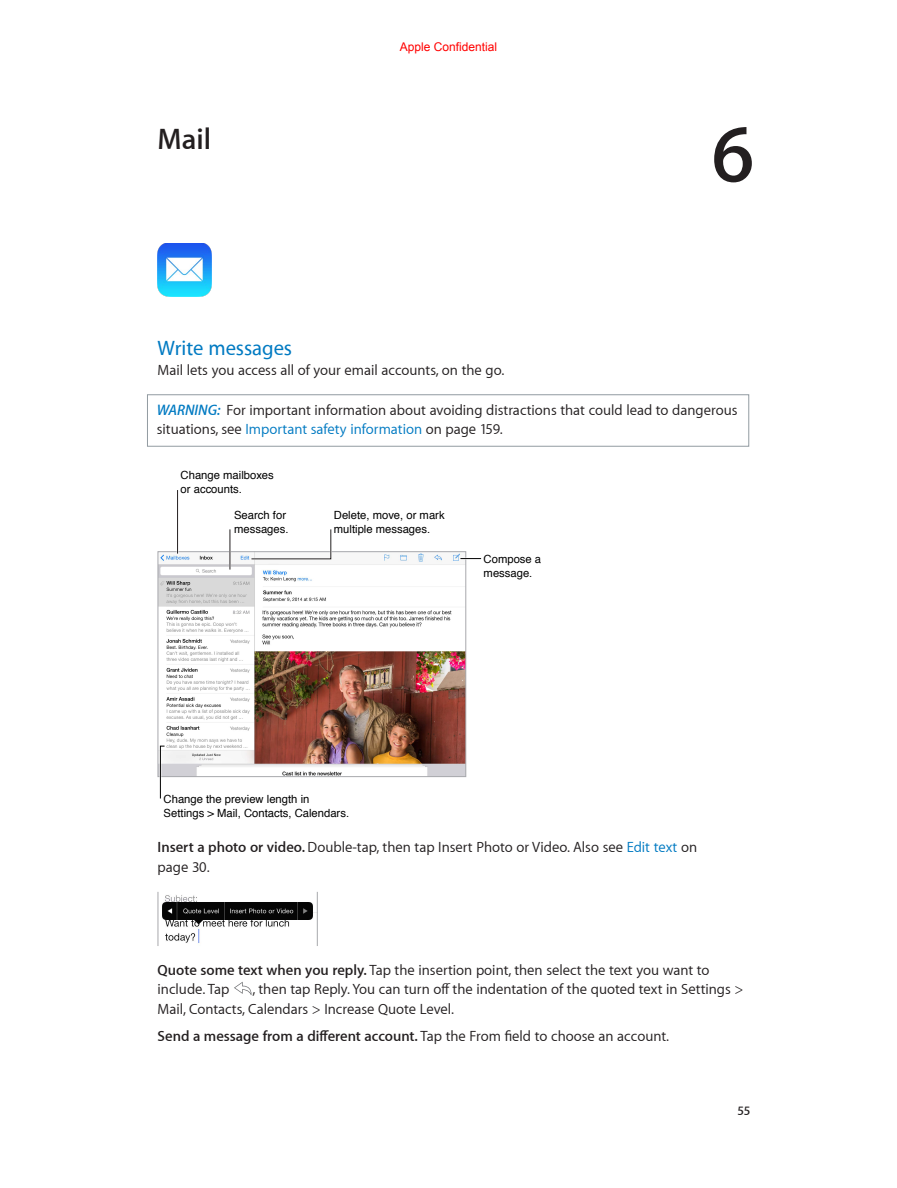
<style>
.page{position:relative;width:897px;height:1188px;background:#fff}
.page>*{position:absolute;margin:0;border:0;box-sizing:border-box;transform-origin:0 0}
.t1{font:600 82.5px "Myriad Set";color:#231f20}
.t2{font:600 30px "Myriad Set";color:#231f20}
.t3{font:500 21px "Myriad Set";color:#007ac2}
.t4{font:15px/19.5px "Myriad Set Text";color:#231f20}
.t5{font:600 15px "Myriad Set";color:#231f20}
.t6{font:600 12.75px "Myriad Set";color:#231f20}
.t7{font:12px "Arial";color:#f00}
.t8{font:11.25px/14.2px "Helvetica";color:#000}
.s1{font-family:"Myriad Set";font-weight:600;font-style:italic;color:#007ac2}
.s2{color:#007ac2}
.s3{font-family:"Myriad Set";font-weight:600}
.s4{font-family:"Myriad Set Text";font-weight:400}
</style>
<div class="page">
<img style="left:158px;top:243px;width:53px;height:54px">
<div style="left:147px;top:394px;width:602px;height:53px;border:1px solid #929ba1"></div>
<img style="left:160px;top:553px;width:304px;height:222px">
<div style="left:158px;top:551px;width:308px;height:226px;border:1px solid #a8a9ad"></div>
<svg style="left:460px;top:558px;width:21px;height:1px"></svg>
<hr style="left:177px;top:490px;width:1px;height:64px;background:#231f20">
<svg style="left:249px;top:529px;width:83px;height:32px"></svg>
<hr style="left:229px;top:529px;width:2px;height:41px;background:#fff">
<hr style="left:229px;top:529px;width:1px;height:41px;background:#231f20">
<svg style="left:158px;top:744px;width:8px;height:55px"></svg>
<img style="left:162px;top:892px;width:155px;height:54px">
<hr style="left:158px;top:892px;width:1px;height:54px;background:#a8a9ad">
<hr style="left:317px;top:892px;width:1px;height:54px;background:#a8a9ad">
<svg style="left:234px;top:982px;width:17px;height:13px"></svg>
<h2 class="t2" style="left:158px;top:120px;width:55px">Mail</h2>
<p class="t7" style="left:399px;top:39px;width:99px">Apple Confidential</p>
<h1 class="t1" style="left:711px;top:102px;width:44px">6</h1>
<h3 class="t3" style="left:158px;top:335px;width:136px">Write messages</h3>
<p class="t4" style="left:158px;top:360px;width:348px">Mail lets you access all of your email accounts, on the go.</p>
<p class="t4" style="left:157px;top:400px;width:582px"><span class="s1">WARNING:</span> For important information about avoiding distractions that could lead to dangerous situations, see <span class="s2">Important safety information</span> on page 159.</p>
<p class="t8" style="left:181px;top:468px;width:95px">Change mailboxes or accounts.</p>
<p class="t8" style="left:234px;top:508px;width:56px">Search for messages.</p>
<p class="t8" style="left:334px;top:508px;width:112px">Delete, move, or mark multiple messages.</p>
<p class="t8" style="left:483px;top:552px;width:59px">Compose a message.</p>
<p class="t8" style="left:164px;top:792px;width:187px">Change the preview length in<br>Settings &gt; Mail, Contacts, Calendars.</p>
<p class="t4" style="left:158px;top:837px;width:541px"><span class="s3">Insert a photo or video.</span> Double-tap, then tap Insert Photo or Video. Also see <span class="s2">Edit text</span> on page 30.</p>
<p class="t4" style="left:158px;top:960px;width:553px"><span class="s3">Quote some text when you reply.</span> Tap the insertion point, then select the text you want to include. Tap</p>
<p class="t4" style="left:157px;top:979px;width:587px;text-indent:95px">, then tap Reply. You can turn off the indentation of the quoted text in Settings &gt;<br>Mail, Contacts, Calendars &gt; Increase Quote Level.</p>
<p class="t5" style="left:157px;top:1027px;width:513px">Send a message from a different account. <span class="s4">Tap the From field to choose an account.</span></p>
<p class="t6" style="left:737px;top:1102px;width:14px">55</p>
</div>
